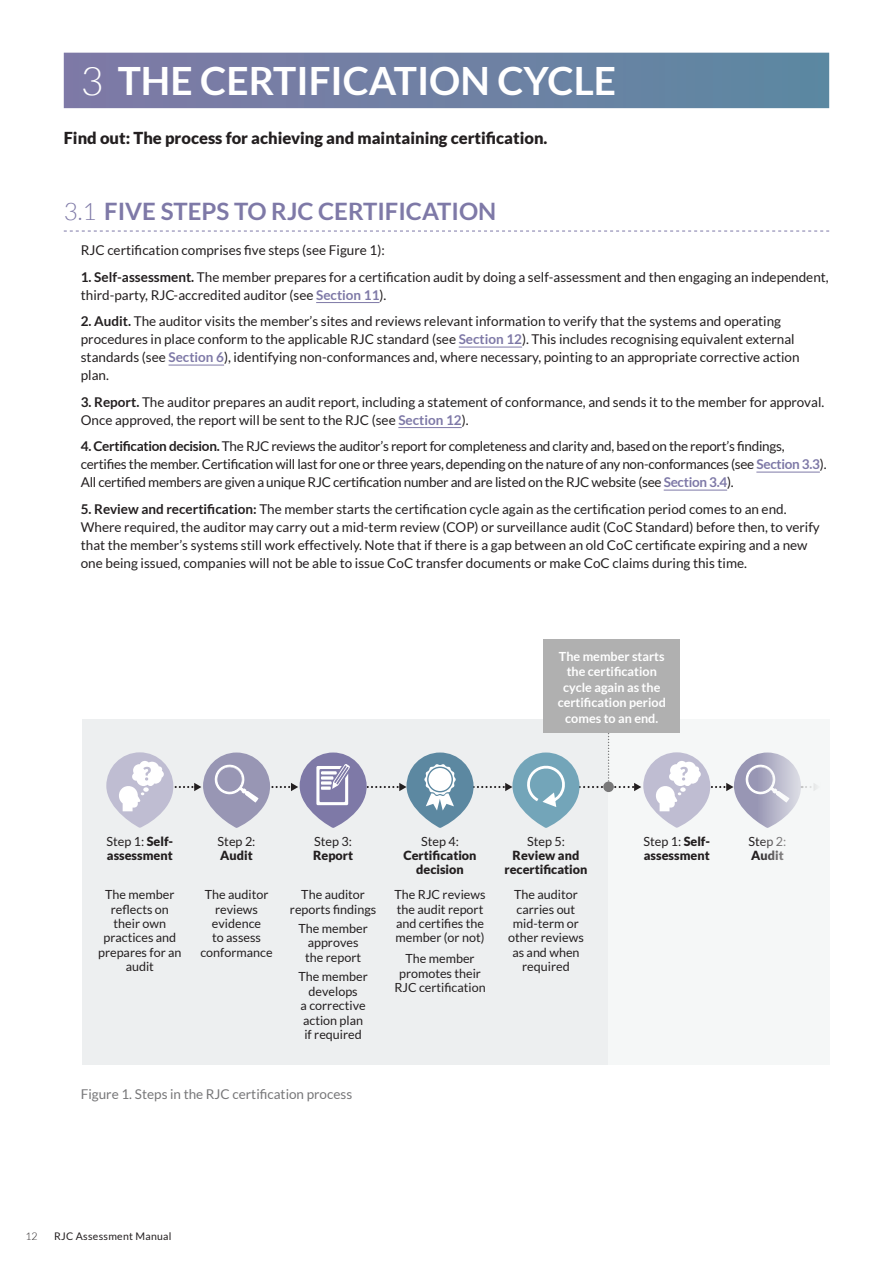
<style>
.page{position:relative;width:893px;height:1263px;background:#fff}
.page>*{position:absolute;margin:0;border:0;box-sizing:border-box;transform-origin:0 0}
.t1{font:700 39px "Lato";color:#fff}
.t2{font:700 24px "Lato";color:#7e79a7}
.Find_out_text{font:900 16.5px "Lato";color:#231f20}
.Body{font:13.5px/18px "Lato";color:#231f20}
.Body-2{font:13.5px/18px "Lato";letter-spacing:-.02em;color:#231f20}
.t3{font:13.5px "Lato";color:#777779}
.t4{font:12.6px/14.4px "Lato";color:#231f20;text-align:center}
.t5{font:900 12.6px/14px "Lato";color:#231f20;text-align:center}
.t6{font:700 12.6px/15.5px "Lato";color:#fff;text-align:center}
.t7{font:10.5px "Lato";letter-spacing:.025em;color:#231f20}
.t8{font:300 10.5px "Lato";color:#231f20}
.s1{font-weight:300}
.s2{font-weight:700}
.s3{font-weight:700;color:#7e79a7}
.s4{font-weight:400}
.s5{font-weight:900}
</style>
<div class="page">
<div style="left:64px;top:53px;width:765px;height:55px;background:linear-gradient(to right,#8079a6,#5d88a1)"></div>
<svg style="left:64px;top:231px;width:765px;height:1px"></svg>
<hr style="left:316px;top:302px;width:64px;height:1px;background:#7e79a7">
<hr style="left:459px;top:347px;width:63px;height:1px;background:#7e79a7">
<hr style="left:169px;top:365px;width:55px;height:1px;background:#7e79a7">
<hr style="left:398px;top:427px;width:64px;height:1px;background:#7e79a7">
<hr style="left:756px;top:472px;width:64px;height:1px;background:#7e79a7">
<hr style="left:664px;top:490px;width:63px;height:1px;background:#7e79a7">
<div style="left:82px;top:719px;width:527px;height:346px;background:#edeff0"></div>
<div style="left:609px;top:719px;width:220px;height:346px;background:#f5f7f7"></div>
<svg style="left:512px;top:752px;width:68px;height:76px;fill:#73a5b9"></svg>
<svg style="left:527px;top:765px;width:38px;height:42px;background:#91b8c8"></svg>
<svg style="left:406px;top:752px;width:68px;height:76px;fill:#5c88a1"></svg>
<svg style="left:424px;top:764px;width:88px;height:46px"></svg>
<div style="left:429px;top:768px;width:23px;height:23px;background:#fff;border-radius:50%"></div>
<svg style="left:367px;top:783px;width:39px;height:8px"></svg>
<svg style="left:300px;top:752px;width:67px;height:76px;background:#8f8cb2"></svg>
<svg style="left:316px;top:764px;width:34px;height:41px"></svg>
<hr style="left:321px;top:771px;width:16px;height:3px;background:#fff">
<svg style="left:321px;top:776px;width:12px;height:4px"></svg>
<svg style="left:321px;top:781px;width:11px;height:4px"></svg>
<svg style="left:321px;top:786px;width:10px;height:4px"></svg>
<svg style="left:203px;top:752px;width:67px;height:76px;fill:#9896b4"></svg>
<svg style="left:213px;top:763px;width:85px;height:39px"></svg>
<svg style="left:106px;top:752px;width:68px;height:76px;fill:#bfbdd2"></svg>
<svg style="left:119px;top:761px;width:82px;height:50px"></svg>
<svg style="left:643px;top:752px;width:68px;height:76px;fill:#bfbdd2"></svg>
<svg style="left:656px;top:761px;width:77px;height:50px"></svg>
<svg style="left:571px;top:733px;width:70px;height:58px"></svg>
<div style="left:603px;top:781px;width:11px;height:11px;background:#787879;border-radius:50%"></div>
<div style="left:544px;top:639px;width:136px;height:94px;background:#b0b0b0"></div>
<svg style="left:737px;top:752px;width:80px;height:76px"></svg>
<p class="t1" style="left:81px;top:59px;width:537px"><span class="s1">3</span> THE CERTIFICATION CYCLE</p>
<p class="Find_out_text" style="left:64px;top:129px;width:485px">Find out: The process for achieving and maintaining certification.</p>
<p class="t2" style="left:64px;top:198px;width:434px"><span class="s1">3.1</span> FIVE STEPS TO RJC CERTIFICATION</p>
<p class="Body" style="left:81px;top:241px;width:306px">RJC certification comprises five steps (see Figure 1):</p>
<p class="Body" style="left:81px;top:268px;width:749px"><span class="s2">1. Self-assessment.</span> The member prepares for a certification audit by doing a self-assessment and then engaging an independent, third-party, RJC-accredited auditor (see <span class="s3">Section 11</span>).</p>
<p class="Body" style="left:81px;top:312px;width:720px"><span class="s2">2. Audit.</span> The auditor visits the member’s sites and reviews relevant information to verify that the systems and operating procedures in place conform to the applicable RJC standard (see <span class="s3">Section 12</span>). This includes recognising equivalent external standards (see <span class="s3">Section 6</span>), identifying non-conformances and, where necessary, pointing to an appropriate corrective action plan.</p>
<p class="Body" style="left:81px;top:393px;width:745px"><span class="s2">3. Report.</span> The auditor prepares an audit report, including a statement of conformance, and sends it to the member for approval.<br>Once approved, the report will be sent to the RJC (see <span class="s3">Section 12</span>).</p>
<p class="Body-2" style="left:81px;top:437px;width:747px"><span class="s2">4. Certification decision.</span> The RJC reviews the auditor’s report for completeness and clarity and, based on the report’s findings, certifies the member. Certification will last for one or three years, depending on the nature of any non-conformances (see <span class="s3">Section 3.3</span>).<br>All certified members are given a unique RJC certification number and are listed on the RJC website (see <span class="s3">Section 3.4</span>).</p>
<p class="Body" style="left:81px;top:500px;width:741px"><span class="s2">5. Review and recertification:</span> The member starts the certification cycle again as the certification period comes to an end.<br>Where required, the auditor may carry out a mid-term review (COP) or surveillance audit (CoC Standard) before then, to verify that the member’s systems still work effectively. Note that if there is a gap between an old CoC certificate expiring and a new one being issued, companies will not be able to issue CoC transfer documents or make CoC claims during this time.</p>
<p class="t6" style="left:558px;top:648px;width:110px">The member starts the certification cycle again as the certification period comes to an end.</p>
<p class="t5" style="left:106px;top:834px;width:68px;text-align:left"><span class="s4">Step 1:</span> Self&shy;assessment</p>
<p class="t5" style="left:643px;top:834px;width:68px;text-align:left"><span class="s4">Step 1:</span> Self&shy;assessment</p>
<p class="t4" style="left:218px;top:834px;width:39px;line-height:14px;text-align:left">Step 2:<br><span class="s5">Audit</span></p>
<p class="t4" style="left:313px;top:834px;width:42px;line-height:14px;text-align:left">Step 3:<br><span class="s5">Report</span></p>
<p class="t5" style="left:403px;top:834px;width:75px"><span class="s4">Step 4:<br></span>Certification decision</p>
<p class="t5" style="left:504px;top:834px;width:84px"><span class="s4">Step 5:<br></span>Review and recertification</p>
<p class="t4" style="left:98px;top:887px;width:85px">The member reflects on their own practices and prepares for an audit</p>
<p class="t4" style="left:200px;top:887px;width:74px">The auditor reviews evidence<br>to assess conformance</p>
<p class="t4" style="left:290px;top:887px;width:88px">The auditor reports findings</p>
<p class="t4" style="left:298px;top:921px;width:71px">The member approves the report</p>
<p class="t4" style="left:298px;top:969px;width:71px">The member develops<br>a corrective action plan if required</p>
<p class="t4" style="left:395px;top:887px;width:92px;text-align:left">The RJC reviews the audit report and certifies the member (or not)</p>
<p class="t4" style="left:394px;top:951px;width:93px">The member promotes their<br>RJC certification</p>
<p class="t3" style="left:81px;top:1086px;width:273px">Figure 1. Steps in the RJC certification process</p>
<p class="t4" style="left:508px;top:887px;width:77px">The auditor carries out mid-term or other reviews as and when required</p>
<p class="t4" style="left:748px;top:834px;width:39px;line-height:14px;text-align:left">Step 2:<br><span class="s5">Audit</span></p>
<p class="t8" style="left:26px;top:1230px;width:14px">12</p>
<p class="t7" style="left:54px;top:1230px;width:119px">RJC Assessment Manual</p>
</div>
